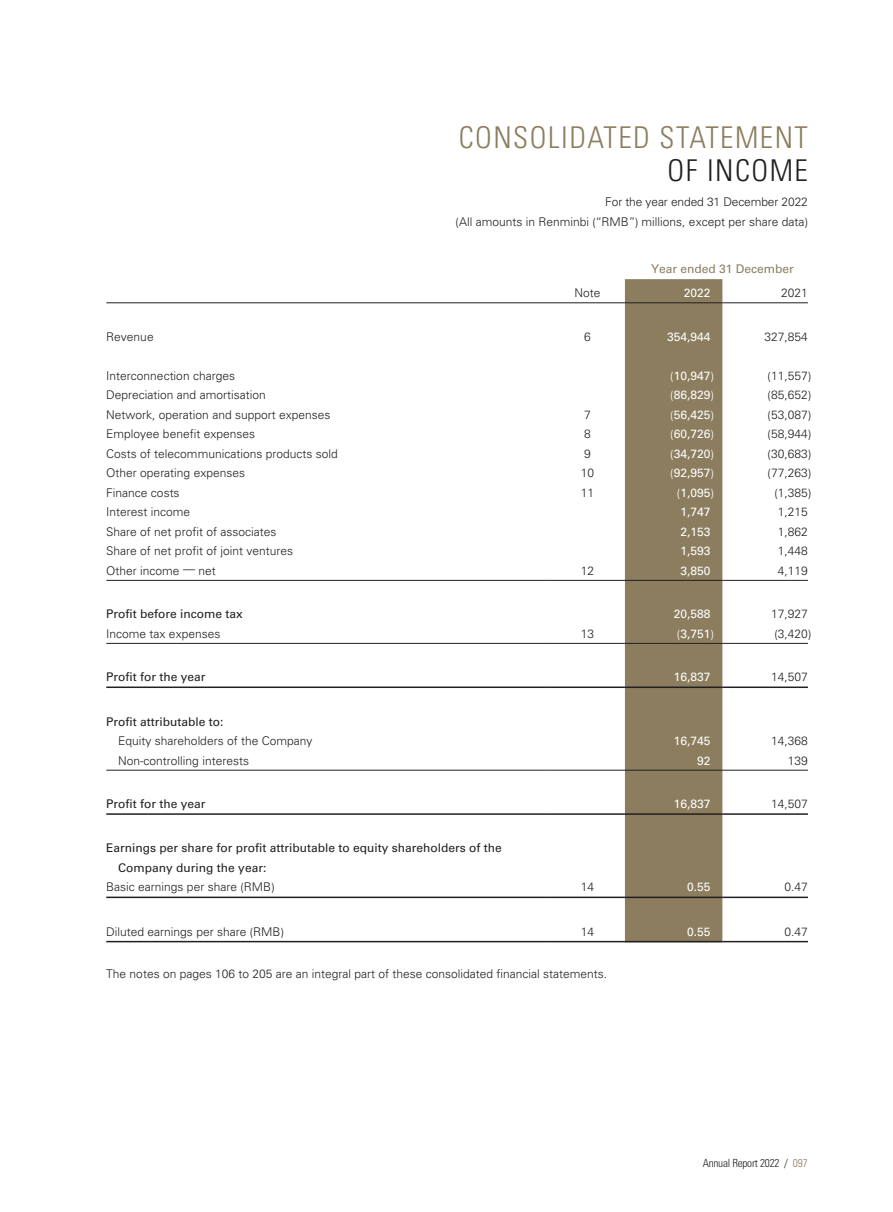
<style>
.page{position:relative;width:893px;height:1212px;background:#fff}
.page>*{position:absolute;margin:0;border:0;box-sizing:border-box;transform-origin:0 0}
.t1{font:300 condensed 30px "Univers LT Std";letter-spacing:.05em;color:#8c7d5f}
.t2{font:300 condensed 30px "Univers LT Std";letter-spacing:.05em;color:#231f20}
.t3{font:300 12px/19.5px "Univers LT Std";color:#231f20;text-align:right}
.t4{font:12px "Univers LT Std";color:#231f20}
.t5{font:12px "Univers LT Std";color:#fff}
.t6{font:12px "Univers LT Std";color:#8c7d5f}
.t7{font:300 condensed 11.25px "Univers LT Std";letter-spacing:-.02em;color:#231f20}
.s1{font-family:"Calibri"}
.s2{font-family:"Calibri";font-weight:300}
.s3{color:#8c7d5f}
</style>
<div class="page">
<div style="left:625px;top:279px;width:97px;height:662px;background:#8c7d5f"></div>
<hr style="left:106px;top:302px;width:444px;height:1px;background:#231f20">
<hr style="left:550px;top:302px;width:75px;height:1px;background:#231f20">
<hr style="left:625px;top:302px;width:97px;height:1px;background:#231f20">
<hr style="left:722px;top:302px;width:86px;height:1px;background:#231f20">
<hr style="left:106px;top:580px;width:444px;height:1px;background:#231f20">
<hr style="left:550px;top:580px;width:75px;height:1px;background:#231f20">
<hr style="left:625px;top:580px;width:97px;height:1px;background:#231f20">
<hr style="left:722px;top:580px;width:86px;height:1px;background:#231f20">
<hr style="left:106px;top:643px;width:444px;height:1px;background:#231f20">
<hr style="left:550px;top:643px;width:75px;height:1px;background:#231f20">
<hr style="left:625px;top:643px;width:97px;height:1px;background:#231f20">
<hr style="left:722px;top:643px;width:86px;height:1px;background:#231f20">
<hr style="left:106px;top:686px;width:444px;height:2px;background:#231f20">
<hr style="left:550px;top:686px;width:75px;height:2px;background:#231f20">
<hr style="left:625px;top:686px;width:97px;height:2px;background:#231f20">
<hr style="left:722px;top:686px;width:86px;height:2px;background:#231f20">
<hr style="left:106px;top:770px;width:444px;height:1px;background:#231f20">
<hr style="left:550px;top:770px;width:75px;height:1px;background:#231f20">
<hr style="left:625px;top:770px;width:97px;height:1px;background:#231f20">
<hr style="left:722px;top:770px;width:86px;height:1px;background:#231f20">
<hr style="left:106px;top:813px;width:444px;height:2px;background:#231f20">
<hr style="left:550px;top:813px;width:75px;height:2px;background:#231f20">
<hr style="left:625px;top:813px;width:97px;height:2px;background:#231f20">
<hr style="left:722px;top:813px;width:86px;height:2px;background:#231f20">
<hr style="left:106px;top:896px;width:444px;height:2px;background:#231f20">
<hr style="left:550px;top:896px;width:75px;height:2px;background:#231f20">
<hr style="left:625px;top:896px;width:97px;height:2px;background:#231f20">
<hr style="left:722px;top:896px;width:86px;height:2px;background:#231f20">
<hr style="left:106px;top:941px;width:444px;height:1px;background:#231f20">
<hr style="left:550px;top:941px;width:75px;height:1px;background:#231f20">
<hr style="left:625px;top:941px;width:97px;height:1px;background:#231f20">
<hr style="left:722px;top:941px;width:86px;height:1px;background:#231f20">
<h1 class="t1" style="left:459px;top:119px;width:351px">CONSOLIDATED STATEMENT</h1>
<h1 class="t2" style="left:668px;top:152px;width:142px">OF INCOME</h1>
<p class="t3" style="left:455px;top:192px;width:354px">For the year ended 31 December 2022<br><span class="s1">(</span>All amounts in Renminbi <span class="s1">(</span>“RMB”<span class="s1">)</span> millions, except per share data<span class="s1">)</span></p>
<p class="t6" style="left:651px;top:262px;width:144px">Year ended 31 December</p>
<p class="t3" style="left:574px;top:283px;width:28px">Note</p>
<p class="t5" style="left:684px;top:286px;width:28px">2022</p>
<p class="t3" style="left:781px;top:283px;width:28px">2021</p>
<p class="t3" style="left:106px;top:327px;width:49px">Revenue</p>
<p class="t3" style="left:584px;top:327px;width:8px">6</p>
<p class="t5" style="left:667px;top:329px;width:45px">354,944</p>
<p class="t3" style="left:765px;top:327px;width:45px">327,854</p>
<p class="t3" style="left:106px;top:366px;width:130px">Interconnection charges</p>
<p class="t5" style="left:670px;top:368px;width:45px"><span class="s2">(</span>10,947<span class="s2">)</span></p>
<p class="t3" style="left:768px;top:366px;width:45px"><span class="s1">(</span>11,557<span class="s1">)</span></p>
<p class="t3" style="left:106px;top:385px;width:161px">Depreciation and amortisation</p>
<p class="t5" style="left:670px;top:388px;width:45px"><span class="s2">(</span>86,829<span class="s2">)</span></p>
<p class="t3" style="left:768px;top:385px;width:45px"><span class="s1">(</span>85,652<span class="s1">)</span></p>
<p class="t3" style="left:106px;top:405px;width:226px">Network, operation and support expenses</p>
<p class="t3" style="left:584px;top:405px;width:8px">7</p>
<p class="t5" style="left:670px;top:407px;width:45px"><span class="s2">(</span>56,425<span class="s2">)</span></p>
<p class="t3" style="left:768px;top:405px;width:45px"><span class="s1">(</span>53,087<span class="s1">)</span></p>
<p class="t3" style="left:106px;top:424px;width:150px">Employee benefit expenses</p>
<p class="t3" style="left:584px;top:424px;width:8px">8</p>
<p class="t5" style="left:670px;top:427px;width:45px"><span class="s2">(</span>60,726<span class="s2">)</span></p>
<p class="t3" style="left:768px;top:424px;width:45px"><span class="s1">(</span>58,944<span class="s1">)</span></p>
<p class="t3" style="left:106px;top:444px;width:233px">Costs of telecommunications products sold</p>
<p class="t3" style="left:584px;top:444px;width:8px">9</p>
<p class="t5" style="left:670px;top:446px;width:45px"><span class="s2">(</span>34,720<span class="s2">)</span></p>
<p class="t3" style="left:768px;top:444px;width:45px"><span class="s1">(</span>30,683<span class="s1">)</span></p>
<p class="t3" style="left:106px;top:463px;width:140px">Other operating expenses</p>
<p class="t3" style="left:581px;top:463px;width:15px">10</p>
<p class="t5" style="left:670px;top:466px;width:45px"><span class="s2">(</span>92,957<span class="s2">)</span></p>
<p class="t3" style="left:768px;top:463px;width:45px"><span class="s1">(</span>77,263<span class="s1">)</span></p>
<p class="t3" style="left:106px;top:483px;width:75px">Finance costs</p>
<p class="t3" style="left:581px;top:483px;width:15px">11</p>
<p class="t5" style="left:677px;top:485px;width:39px"><span class="s2">(</span>1,095<span class="s2">)</span></p>
<p class="t3" style="left:774px;top:483px;width:39px"><span class="s1">(</span>1,385<span class="s1">)</span></p>
<p class="t3" style="left:106px;top:502px;width:86px">Interest income</p>
<p class="t5" style="left:680px;top:505px;width:32px">1,747</p>
<p class="t3" style="left:778px;top:502px;width:32px">1,215</p>
<p class="t3" style="left:106px;top:522px;width:172px">Share of net profit of associates</p>
<p class="t5" style="left:680px;top:524px;width:32px">2,153</p>
<p class="t3" style="left:778px;top:522px;width:32px">1,862</p>
<p class="t3" style="left:106px;top:541px;width:188px">Share of net profit of joint ventures</p>
<p class="t5" style="left:680px;top:544px;width:32px">1,593</p>
<p class="t3" style="left:778px;top:541px;width:32px">1,448</p>
<p class="t3" style="left:106px;top:561px;width:111px">Other income — net</p>
<p class="t3" style="left:581px;top:561px;width:15px">12</p>
<p class="t5" style="left:680px;top:563px;width:32px">3,850</p>
<p class="t3" style="left:778px;top:561px;width:32px">4,119</p>
<p class="t4" style="left:106px;top:607px;width:138px">Profit before income tax</p>
<p class="t5" style="left:674px;top:607px;width:38px">20,588</p>
<p class="t3" style="left:771px;top:604px;width:38px">17,927</p>
<p class="t3" style="left:106px;top:624px;width:116px">Income tax expenses</p>
<p class="t3" style="left:581px;top:624px;width:15px">13</p>
<p class="t5" style="left:677px;top:626px;width:39px"><span class="s2">(</span>3,751<span class="s2">)</span></p>
<p class="t3" style="left:774px;top:624px;width:39px"><span class="s1">(</span>3,420<span class="s1">)</span></p>
<p class="t4" style="left:106px;top:670px;width:101px">Profit for the year</p>
<p class="t5" style="left:674px;top:670px;width:38px">16,837</p>
<p class="t3" style="left:771px;top:667px;width:38px">14,507</p>
<p class="t4" style="left:106px;top:714px;width:119px">Profit attributable to:</p>
<p class="t3" style="left:118px;top:731px;width:196px">Equity shareholders of the Company</p>
<p class="t5" style="left:674px;top:734px;width:38px">16,745</p>
<p class="t3" style="left:771px;top:731px;width:38px">14,368</p>
<p class="t3" style="left:118px;top:750px;width:132px">Non-controlling interests</p>
<p class="t5" style="left:697px;top:753px;width:15px">92</p>
<p class="t3" style="left:788px;top:750px;width:22px">139</p>
<p class="t4" style="left:106px;top:797px;width:101px">Profit for the year</p>
<p class="t5" style="left:674px;top:797px;width:38px">16,837</p>
<p class="t3" style="left:771px;top:794px;width:38px">14,507</p>
<p class="t4" style="left:106px;top:841px;width:397px">Earnings per share for profit attributable to equity shareholders of the</p>
<p class="t4" style="left:118px;top:860px;width:150px">Company during the year:</p>
<p class="t3" style="left:106px;top:877px;width:170px">Basic earnings per share <span class="s1">(</span>RMB<span class="s1">)</span></p>
<p class="t3" style="left:581px;top:877px;width:15px">14</p>
<p class="t5" style="left:687px;top:880px;width:25px">0.55</p>
<p class="t3" style="left:785px;top:877px;width:25px">0.47</p>
<p class="t3" style="left:106px;top:921px;width:179px">Diluted earnings per share <span class="s1">(</span>RMB<span class="s1">)</span></p>
<p class="t3" style="left:581px;top:921px;width:15px">14</p>
<p class="t5" style="left:687px;top:924px;width:25px">0.55</p>
<p class="t3" style="left:785px;top:921px;width:25px">0.47</p>
<p class="t3" style="left:106px;top:964px;width:502px">The notes on pages 106 to 205 are an integral part of these consolidated financial statements.</p>
<p class="t7" style="left:703px;top:1156px;width:107px">Annual Report 2022 / <span class="s3">097</span></p>
</div>
